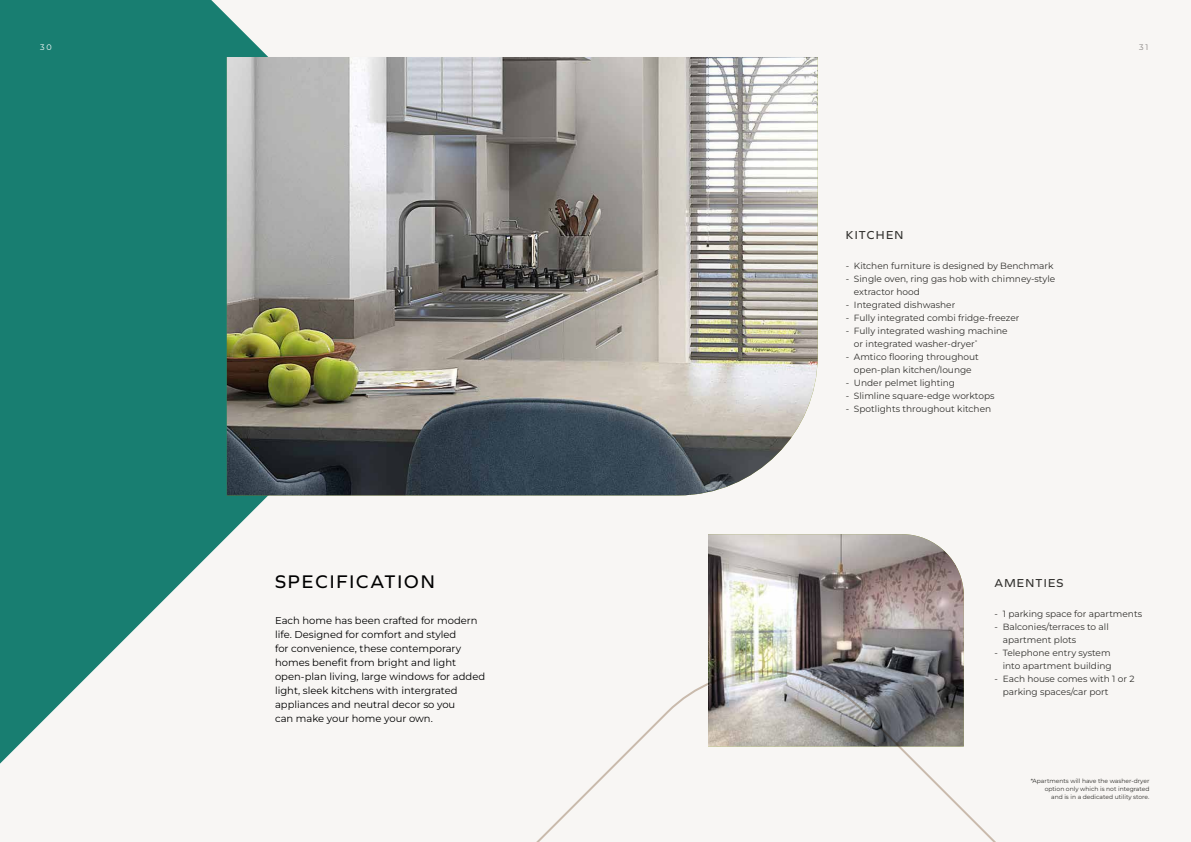
<style>
.page{position:relative;width:1191px;height:842px;background:#f8f6f4}
.page>*{position:absolute;margin:0;border:0;box-sizing:border-box;transform-origin:0 0}
.t1{font:19px "Mathelo";letter-spacing:.1em;color:#000}
.t2{font:12px "Mathelo";letter-spacing:.1em;color:#31302d}
.t3{font:10px/14px "Montserrat";color:#000}
.t4{font:9px/13px "Montserrat";color:#31302d}
.t5{font:8px "Montserrat";color:#fff}
.t6{font:8px "Montserrat";color:#888482}
.t7{font:6px/8px "Montserrat";color:#31302d;text-align:right}
</style>
<div class="page">
<svg style="left:0;top:0;width:420px;height:764px;fill:#187e71"></svg>
<img style="left:227px;top:57px;width:590px;height:438px">
<img style="left:708px;top:534px;width:255px;height:135px">
<svg style="left:536px;top:669px;width:460px;height:173px"></svg>
<p class="t5" style="left:40px;top:42px;width:13px">30</p>
<p class="t6" style="left:1139px;top:42px;width:11px">31</p>
<h1 class="t1" style="left:275px;top:570px;width:161px">SPECIFICATION</h1>
<p class="t3" style="left:275px;top:613px;width:212px">Each home has been crafted for modern life. Designed for comfort and styled<br>for convenience, these contemporary homes benefit from bright and light open-plan living, large windows for added light, sleek kitchens with intergrated appliances and neutral decor so you<br>can make your home your own.</p>
<h2 class="t2" style="left:846px;top:228px;width:59px">KITCHEN</h2>
<p class="t4" style="left:846px;top:259px;width:209px">- Kitchen furniture is designed by Benchmark</p>
<p class="t4" style="left:854px;top:272px;width:203px;text-indent:-8px">- Single oven, ring gas hob with chimney-style extractor hood</p>
<p class="t4" style="left:846px;top:298px;width:111px">- Integrated dishwasher</p>
<p class="t4" style="left:846px;top:311px;width:175px">- Fully integrated combi fridge-freezer</p>
<p class="t4" style="left:854px;top:324px;width:155px;text-indent:-8px">- Fully integrated washing machine or integrated washer-dryer<sup>*</sup></p>
<p class="t4" style="left:846px;top:350px;width:135px;text-align:center">- Amtico flooring throughout open-plan kitchen/lounge</p>
<p class="t4" style="left:846px;top:376px;width:111px">- Under pelmet lighting</p>
<p class="t4" style="left:846px;top:389px;width:150px">- Slimline square-edge worktops</p>
<p class="t4" style="left:846px;top:402px;width:147px">- Spotlights throughout kitchen</p>
<h2 class="t2" style="left:994px;top:576px;width:70px">AMENTIES</h2>
<p class="t4" style="left:994px;top:607px;width:149px">- 1 parking space for apartments</p>
<p class="t4" style="left:1002px;top:620px;width:108px;text-indent:-8px">- Balconies/terraces to all apartment plots</p>
<p class="t4" style="left:994px;top:646px;width:119px;text-align:right">- Telephone entry system into apartment building</p>
<p class="t4" style="left:1002px;top:672px;width:133px;text-indent:-8px">- Each house comes with 1 or 2 parking spaces/car port</p>
<p class="t7" style="left:1030px;top:777px;width:120px">*Apartments will have the washer-dryer option only which is not integrated<br>and is in a dedicated utility store.</p>
</div>
